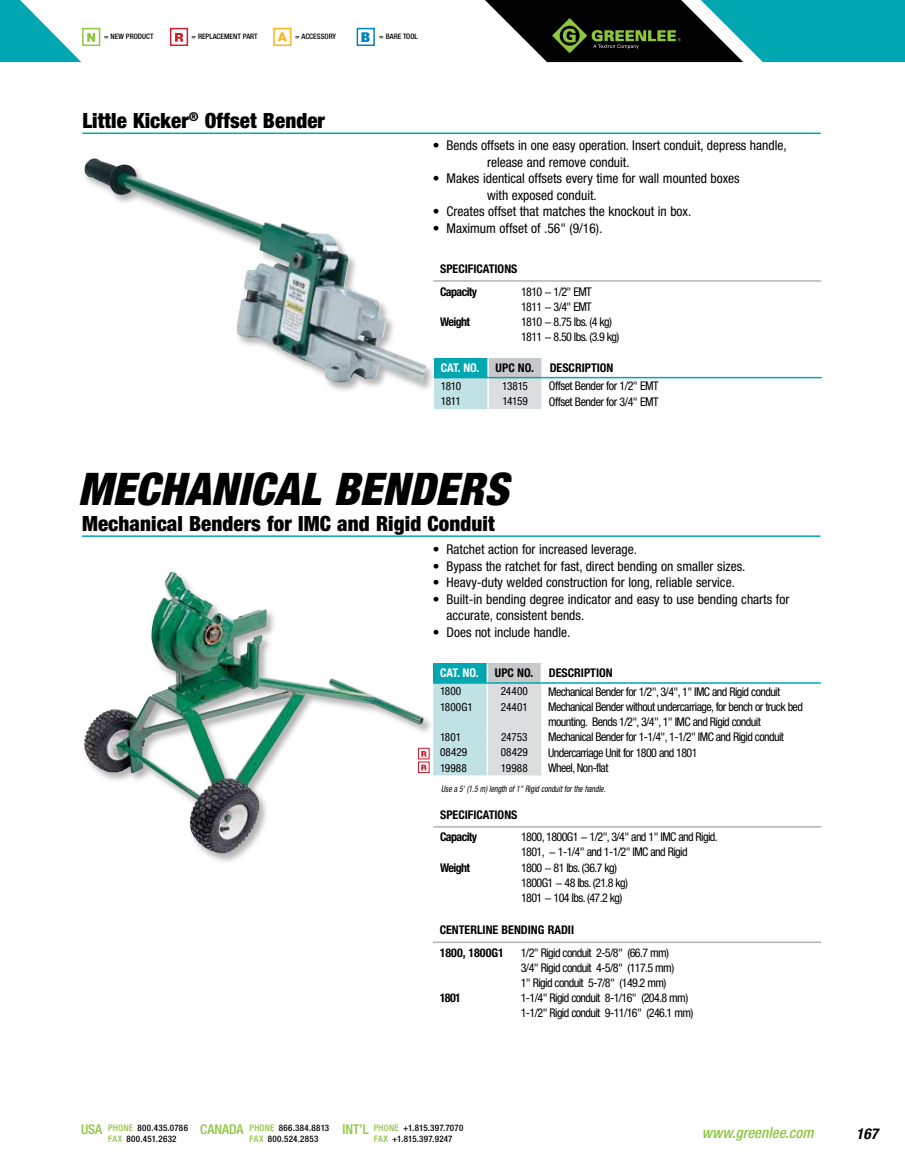
<style>
.page{position:relative;width:905px;height:1175px;background:#fff}
.page>*{position:absolute;margin:0;border:0;box-sizing:border-box;transform-origin:0 0}
.t1{font:italic 900 condensed 45px "Helvetica Neue LT Std";color:#000}
.t2{font:900 condensed 21px "Helvetica Neue LT Std";letter-spacing:.005em;color:#000}
.t3{font:italic 500 condensed 15px "Helvetica Neue LT Std";color:#8dc63f}
.t4{font:italic 700 condensed 15px "Helvetica Neue LT Std";color:#000}
.t5{font:condensed 13.5px/16.5px "Helvetica Neue LT Std";color:#000}
.t6{font:500 condensed 13.5px "Helvetica Neue LT Std";color:#8dc63f}
.t7{font:condensed 12px/15px "Helvetica Neue LT Std";letter-spacing:-.05em;color:#000}
.t8{font:700 condensed 12px/22.8px "Helvetica Neue LT Std";color:#000}
.t9{font:700 condensed 12px "Helvetica Neue LT Std";letter-spacing:-.01em;color:#fff}
.t10{font:condensed 11.25px "Helvetica Neue LT Std";letter-spacing:-.005em;color:#000}
.t11{font:500 condensed 9px "Helvetica Neue LT Std";letter-spacing:.03em;color:#000}
.t12{font:italic condensed 9px "Helvetica Neue LT Std";color:#000;scale:.85 1}
.t13{font:500 condensed 7.5px "Helvetica Neue LT Std";color:#000}
.s1{font-weight:900;font-size:13.5px;color:#0083be}
.s2{color:#8dc63f}
</style>
<div class="page">
<svg style="left:95px;top:28px;width:5px;height:18px"></svg>
<svg style="left:0;top:0;width:95px;height:62px"></svg>
<div style="left:170px;top:28px;width:18px;height:18px;background:#fff;border:2px solid #cf202e"></div>
<svg style="left:175px;top:33px;width:8px;height:9px"></svg>
<div style="left:273px;top:28px;width:18px;height:18px;background:#fff;border:2px solid #fcb525"></div>
<svg style="left:278px;top:32px;width:9px;height:9px"></svg>
<svg style="left:485px;top:0;width:419px;height:62px;background:#246b6a"></svg>
<div style="left:356px;top:28px;width:19px;height:18px;background:#fff;border:2px solid #0083be"></div>
<hr style="left:82px;top:133px;width:738px;height:1px;background:#00a7b0">
<hr style="left:82px;top:535px;width:738px;height:2px;background:#00a7b0">
<hr style="left:542px;top:377px;width:279px;height:1px;background:#00a7b0">
<svg style="left:434px;top:358px;width:109px;height:51px;background:#a5d0d3"></svg>
<hr style="left:434px;top:377px;width:54px;height:1px;background:#00a7b0">
<hr style="left:433px;top:280px;width:388px;height:2px;background:#b3b2b3">
<hr style="left:433px;top:826px;width:388px;height:1px;background:#b3b2b3">
<svg style="left:434px;top:663px;width:108px;height:112px;background:#b9d8da"></svg>
<hr style="left:541px;top:682px;width:280px;height:1px;background:#00a7b0">
<div style="left:83px;top:158px;width:352px;height:236px;background:#000;opacity:.3"></div>
<img style="left:83px;top:158px;width:343px;height:224px">
<img style="left:84px;top:571px;width:341px;height:282px">
<hr style="left:433px;top:941px;width:388px;height:2px;background:#b3b2b3">
<svg style="left:418px;top:747px;width:11px;height:12px"></svg>
<svg style="left:421px;top:751px;width:5px;height:5px"></svg>
<svg style="left:418px;top:761px;width:11px;height:12px"></svg>
<svg style="left:421px;top:764px;width:5px;height:6px"></svg>
<p class="t13" style="left:104px;top:32px;width:35px">= NEW PRODUCT</p>
<p class="t13" style="left:191px;top:32px;width:12px">= REPLACE</p>
<p class="t13" style="left:224px;top:32px;width:11px">MENT</p>
<p class="t13" style="left:243px;top:32px;width:16px">PART</p>
<p class="t13" style="left:295px;top:32px;width:15px">= ACCESSO</p>
<p class="t13" style="left:329px;top:32px;width:9px">RY</p>
<p class="t13" style="left:361px;top:31px;width:47px"><span class="s1">B</span> = BARE TOOL</p>
<h2 class="t2" style="left:82px;top:108px;width:244px">Little Kicker<sup>®</sup> Offset Bender</h2>
<p class="t5" style="left:446px;top:137px;width:342px;text-indent:-14px">• Bends offsets in one easy operation. Insert conduit, depress handle, -release and remove conduit.</p>
<p class="t5" style="left:487px;top:170px;width:254px;text-indent:-54px">• Makes identical offsets every time for wall mounted boxes with exposed conduit.</p>
<p class="t5" style="left:433px;top:203px;width:260px">• Creates offset that matches the knockout in box.</p>
<p class="t5" style="left:433px;top:220px;width:171px">• Maximum offset of .56" (9/16).</p>
<p class="t8" style="left:440px;top:257px;width:79px">SPECIFICATIONS<br>CAPACITY</p>
<p class="t7" style="left:521px;top:284px;width:72px">1810 − 1/2" EMT<br>1811 − 3/4" EMT</p>
<p class="t8" style="left:440px;top:310px;width:31px">WEIGHT</p>
<p class="t7" style="left:521px;top:314px;width:100px">1810 − 8.75 lbs. (4 kg)<br>1811 − 8.50 lbs. (3.9 kg)</p>
<p class="t9" style="left:441px;top:360px;width:40px">CAT. NO.</p>
<p class="t8" style="left:495px;top:356px;width:40px">UPC NO.</p>
<p class="t8" style="left:549px;top:356px;width:14px">DESCRIPTI</p>
<p class="t8" style="left:600px;top:356px;width:14px">ON</p>
<p class="t10" style="left:441px;top:379px;width:22px">1810</p>
<p class="t10" style="left:502px;top:379px;width:27px">13815</p>
<p class="t7" style="left:549px;top:378px;width:111px">Offset Bender for 1/2" EMT</p>
<p class="t10" style="left:441px;top:394px;width:22px">1811</p>
<p class="t10" style="left:502px;top:394px;width:27px">14159</p>
<p class="t7" style="left:549px;top:394px;width:111px">Offset Bender for 3/4" EMT</p>
<h1 class="t1" style="left:78px;top:461px;width:132px">MECHANICAL</h1>
<h1 class="t1" style="left:333px;top:461px;width:27px">BENDERS</h1>
<h2 class="t2" style="left:82px;top:510px;width:414px">Mechanical Benders for IMC and Rigid Conduit</h2>
<p class="t5" style="left:433px;top:541px;width:205px">• Ratchet action for increased leverage.</p>
<p class="t5" style="left:433px;top:557px;width:314px">• Bypass the ratchet for fast, direct bending on smaller sizes.</p>
<p class="t5" style="left:433px;top:574px;width:303px">• Heavy-duty welded construction for long, reliable service.</p>
<p class="t5" style="left:446px;top:590px;width:344px;text-indent:-14px">• Built-in bending degree indicator and easy to use bending charts for accurate, consistent bends.</p>
<p class="t5" style="left:433px;top:623px;width:139px">• Does not include handle.</p>
<p class="t9" style="left:440px;top:665px;width:40px">CAT. NO.</p>
<p class="t8" style="left:495px;top:661px;width:40px">UPC NO.</p>
<p class="t8" style="left:549px;top:661px;width:14px">DESCRIPTI</p>
<p class="t8" style="left:599px;top:661px;width:14px">ON</p>
<p class="t10" style="left:440px;top:684px;width:23px">1800</p>
<p class="t10" style="left:501px;top:684px;width:29px">24400</p>
<p class="t7" style="left:548px;top:684px;width:233px">Mechanical Bender for 1/2", 3/4", 1" IMC and Rigid conduit</p>
<p class="t10" style="left:440px;top:700px;width:34px">1800G1</p>
<p class="t10" style="left:501px;top:700px;width:28px">24401</p>
<p class="t7" style="left:548px;top:699px;width:256px">Mechanical Bender without undercarriage, for bench or truck bed mounting. Bends 1/2", 3/4", 1" IMC and Rigid conduit</p>
<p class="t10" style="left:440px;top:730px;width:23px">1801</p>
<p class="t10" style="left:501px;top:730px;width:28px">24753</p>
<p class="t7" style="left:548px;top:729px;width:237px">Mechanical Bender for 1-1/4", 1-1/2" IMC and Rigid conduit</p>
<p class="t10" style="left:440px;top:745px;width:29px">08429</p>
<p class="t10" style="left:500px;top:745px;width:29px">08429</p>
<p class="t7" style="left:548px;top:745px;width:151px">Undercarriage Unit for 1800 and 1801</p>
<p class="t10" style="left:440px;top:761px;width:28px">19988</p>
<p class="t10" style="left:501px;top:761px;width:28px">19988</p>
<p class="t7" style="left:548px;top:760px;width:62px">Wheel, Non-flat</p>
<p class="t12" style="left:441px;top:783px;width:195px">Use a 5' (1.5 m) length of 1" Rigid conduit for the handle.</p>
<p class="t8" style="left:440px;top:802px;width:79px">SPECIFICATIONS<br>CAPACITY</p>
<p class="t7" style="left:521px;top:829px;width:198px">1800, 1800G1 − 1/2", 3/4" and 1" IMC and Rigid.<br>1801, − 1-1/4" and 1-1/2" IMC and Rigid</p>
<p class="t8" style="left:440px;top:856px;width:31px">WEIGHT</p>
<p class="t7" style="left:521px;top:860px;width:108px">1800 − 81 lbs. (36.7 kg)<br>1800G1 − 48 lbs. (21.8 kg)<br>1801 − 104 lbs. (47.2 kg)</p>
<p class="t8" style="left:440px;top:918px;width:14px">CENTER</p>
<p class="t8" style="left:477px;top:918px;width:39px">LINE BENDING</p>
<p class="t8" style="left:547px;top:918px;width:13px">RADII</p>
<p class="t8" style="left:440px;top:941px;width:66px">1800, 1800G1</p>
<p class="t7" style="left:521px;top:945px;width:155px">1/2" Rigid conduit 2-5/8" (66.7 mm)<br>3/4" Rigid conduit 4-5/8" (117.5 mm)<br>1" Rigid conduit 5-7/8" (149.2 mm)</p>
<p class="t8" style="left:440px;top:986px;width:23px">1801</p>
<p class="t7" style="left:521px;top:990px;width:174px">1-1/4" Rigid conduit 8-1/16" (204.8 mm)<br>1-1/2" Rigid conduit 9-11/16" (246.1 mm)</p>
<p class="t6" style="left:81px;top:1121px;width:23px">USA</p>
<p class="t6" style="left:200px;top:1121px;width:45px">CANADA</p>
<p class="t6" style="left:342px;top:1121px;width:28px">INT’L</p>
<p class="t11" style="left:108px;top:1133px;width:70px"><span class="s2">FAX</span> 800.451.2632</p>
<p class="t11" style="left:249px;top:1133px;width:70px"><span class="s2">FAX</span> 800.524.2853</p>
<p class="t11" style="left:374px;top:1133px;width:80px"><span class="s2">FAX</span> +1.815.397.9247</p>
<p class="t11" style="left:108px;top:1122px;width:81px"><span class="s2">PHONE</span> 800.435.0786</p>
<p class="t11" style="left:249px;top:1122px;width:81px"><span class="s2">PHONE</span> 866.384.8813</p>
<p class="t11" style="left:374px;top:1122px;width:91px"><span class="s2">PHONE</span> +1.815.397.7070</p>
<p class="t3" style="left:701px;top:1124px;width:113px">www.greenlee.com</p>
<p class="t4" style="left:856px;top:1124px;width:23px">167</p>
</div>
